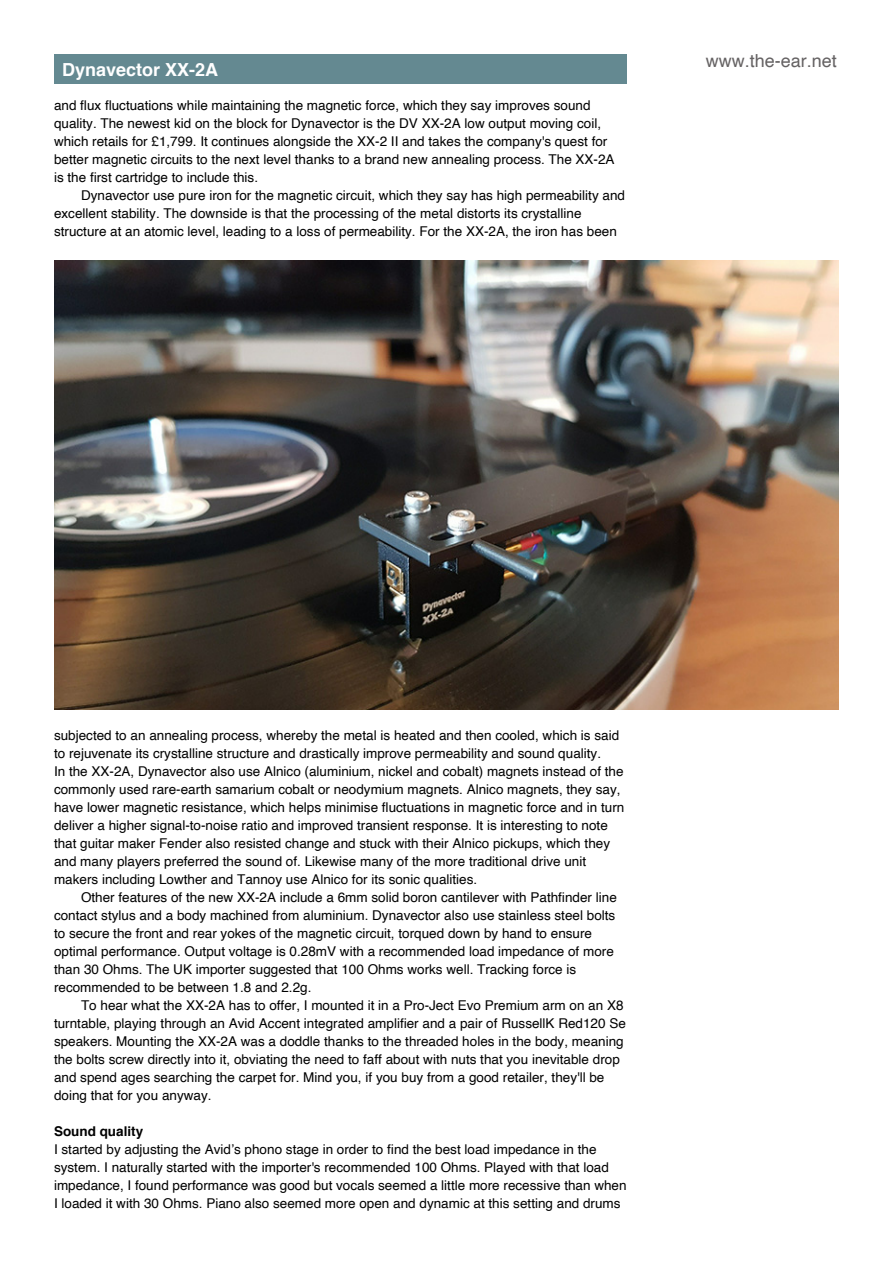
<style>
.page{position:relative;width:893px;height:1263px;background:#fff}
.page>*{position:absolute;margin:0;border:0;box-sizing:border-box;transform-origin:0 0}
.t1{font:18px "Helvetica";color:#656263}
.t2{font:700 18px "Helvetica";color:#fff}
.t3{font:13.5px/18px "Helvetica";color:#000}
.t4{font:700 13.5px "Helvetica";color:#000}
</style>
<div class="page">
<img style="left:54px;top:260px;width:785px;height:450px">
<div style="left:54px;top:54px;width:573px;height:30px;background:#648991"></div>
<h1 class="t2" style="left:62px;top:62px;width:158px">Dynavector XX-2A</h1>
<p class="t3" style="left:54px;top:97px;width:562px">and flux fluctuations while maintaining the magnetic force, which they say improves sound quality. The newest kid on the block for Dynavector is the DV XX-2A low output moving coil, which retails for £1,799. It continues alongside the XX-2 II and takes the company's quest for better magnetic circuits to the next level thanks to a brand new annealing process. The XX-2A is the first cartridge to include this.</p>
<p class="t3" style="left:54px;top:187px;width:573px;text-indent:27px">Dynavector use pure iron for the magnetic circuit, which they say has high permeability and excellent stability. The downside is that the processing of the metal distorts its crystalline structure at an atomic level, leading to a loss of permeability. For the XX-2A, the iron has been</p>
<h1 class="t1" style="left:706px;top:53px;width:133px">www.the-ear.net</h1>
<p class="t3" style="left:54px;top:727px;width:572px">subjected to an annealing process, whereby the metal is heated and then cooled, which is said to rejuvenate its crystalline structure and drastically improve permeability and sound quality.<br>In the XX-2A, Dynavector also use Alnico (aluminium, nickel and cobalt) magnets instead of the commonly used rare-earth samarium cobalt or neodymium magnets. Alnico magnets, they say, have lower magnetic resistance, which helps minimise fluctuations in magnetic force and in turn deliver a higher signal-to-noise ratio and improved transient response. It is interesting to note that guitar maker Fender also resisted change and stuck with their Alnico pickups, which they and many players preferred the sound of. Likewise many of the more traditional drive unit makers including Lowther and Tannoy use Alnico for its sonic qualities.</p>
<p class="t3" style="left:54px;top:889px;width:564px;text-indent:27px">Other features of the new XX-2A include a 6mm solid boron cantilever with Pathfinder line contact stylus and a body machined from aluminium. Dynavector also use stainless steel bolts to secure the front and rear yokes of the magnetic circuit, torqued down by hand to ensure optimal performance. Output voltage is 0.28mV with a recommended load impedance of more than 30 Ohms. The UK importer suggested that 100 Ohms works well. Tracking force is recommended to be between 1.8 and 2.2g.</p>
<p class="t3" style="left:54px;top:997px;width:573px;text-indent:27px">To hear what the XX-2A has to offer, I mounted it in a Pro-Ject Evo Premium arm on an X8 turntable, playing through an Avid Accent integrated amplifier and a pair of RussellK Red120 Se speakers. Mounting the XX-2A was a doddle thanks to the threaded holes in the body, meaning the bolts screw directly into it, obviating the need to faff about with nuts that you inevitable drop and spend ages searching the carpet for. Mind you, if you buy from a good retailer, they'll be doing that for you anyway.</p>
<p class="t4" style="left:54px;top:1125px;width:91px">Sound quality</p>
<p class="t3" style="left:54px;top:1141px;width:574px">I started by adjusting the Avid’s phono stage in order to find the best load impedance in the system. I naturally started with the importer's recommended 100 Ohms. Played with that load impedance, I found performance was good but vocals seemed a little more recessive than when I loaded it with 30 Ohms. Piano also seemed more open and dynamic at this setting and drums</p>
</div>
